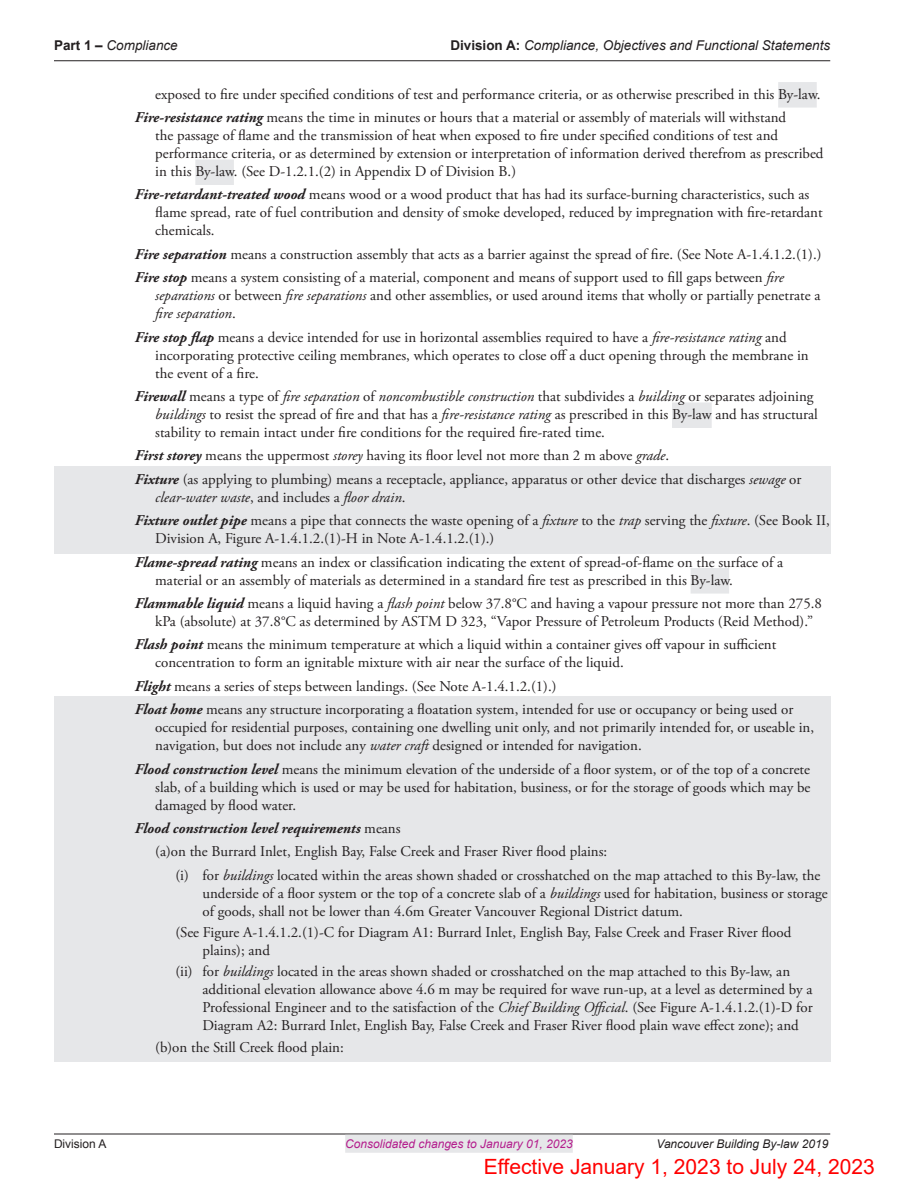
<style>
.page{position:relative;width:918px;height:1188px;background:#fff}
.page>*{position:absolute;margin:0;border:0;box-sizing:border-box;transform-origin:0 0}
.t1{font:21px "Arial";color:#f00}
.Terms{font:15px/18px "Adobe Garamond Pro";color:#231f20}
.body_-_grey_box__COV{font:15px/18px "Adobe Garamond Pro";color:#231f20}
.number_list_2_-_grey{font:15px/18px "Adobe Garamond Pro";color:#231f20}
.number_list_1_-_grey{font:15px "Adobe Garamond Pro";color:#231f20}
.body_-_grey_box__COV-2{font:italic 700 15px "Adobe Garamond Pro";color:#231f20}
.t2{font:italic 13.5px "Arial";color:#231f20}
.t3{font:italic 12px "Arial";color:#b41e8d}
.t4{font:italic 12px "Arial";color:#231f20}
.t5{font:12px "Arial";color:#231f20}
.s1{font-weight:700;font-style:normal}
.s2{font-weight:700;font-style:italic}
.s3{font-style:italic}
.s4{font-weight:400;font-style:normal}
</style>
<div class="page">
<hr style="left:54px;top:60px;width:776px;height:1px;background:#231f20">
<hr style="left:54px;top:1134px;width:776px;height:1px;background:#231f20">
<div style="left:345px;top:1135px;width:228px;height:18px;background:#e6e7e9"></div>
<div style="left:778px;top:82px;width:39px;height:26px;background:#e6e7e9"></div>
<div style="left:195px;top:159px;width:39px;height:26px;background:#e6e7e9"></div>
<div style="left:672px;top:402px;width:40px;height:26px;background:#e6e7e9"></div>
<div style="left:54px;top:466px;width:776px;height:47px;background:#e6e7e9"></div>
<div style="left:54px;top:508px;width:776px;height:46px;background:#e6e7e9"></div>
<div style="left:691px;top:568px;width:38px;height:26px;background:#e6e7e9"></div>
<div style="left:54px;top:697px;width:776px;height:64px;background:#e6e7e9"></div>
<div style="left:54px;top:756px;width:776px;height:64px;background:#e6e7e9"></div>
<div style="left:54px;top:815px;width:776px;height:29px;background:#e6e7e9"></div>
<div style="left:54px;top:839px;width:776px;height:28px;background:#e6e7e9"></div>
<div style="left:54px;top:865px;width:776px;height:59px;background:#e6e7e9"></div>
<div style="left:54px;top:922px;width:776px;height:41px;background:#e6e7e9"></div>
<div style="left:54px;top:961px;width:776px;height:78px;background:#e6e7e9"></div>
<div style="left:54px;top:1034px;width:776px;height:28px;background:#e6e7e9"></div>
<p class="t2" style="left:54px;top:37px;width:125px"><span class="s1">Part 1 –</span> Compliance</p>
<p class="t2" style="left:450px;top:37px;width:381px"><span class="s1">Division A:</span> Compliance, Objectives and Functional Statements</p>
<p class="Terms" style="left:155px;top:85px;width:667px">exposed to fire under specified conditions of test and performance criteria, or as otherwise prescribed in this By-law.</p>
<p class="Terms" style="left:155px;top:109px;width:670px;text-indent:-20px"><span class="s2">Fire-resistance rating</span> means the time in minutes or hours that a material or assembly of materials will withstand<br>the passage of flame and the transmission of heat when exposed to fire under specified conditions of test and performance criteria, or as determined by extension or interpretation of information derived therefrom as prescribed in this By-law. (See D-1.2.1.(2) in Appendix D of Division B.)</p>
<p class="Terms" style="left:155px;top:186px;width:669px;text-indent:-20px"><span class="s2">Fire-retardant-treated wood</span> means wood or a wood product that has had its surface-burning characteristics, such as flame spread, rate of fuel contribution and density of smoke developed, reduced by impregnation with fire-retardant chemicals.</p>
<p class="Terms" style="left:135px;top:246px;width:688px"><span class="s2">Fire separation</span> means a construction assembly that acts as a barrier against the spread of fire. (See Note A-1.4.1.2.(1).)</p>
<p class="Terms" style="left:155px;top:269px;width:667px;text-indent:-20px"><span class="s2">Fire stop</span> means a system consisting of a material, component and means of support used to fill gaps between <span class="s3">fire separations</span> or between <span class="s3">fire separations</span> and other assemblies, or used around items that wholly or partially penetrate a <span class="s3">fire separation</span>.</p>
<p class="Terms" style="left:155px;top:328px;width:655px;text-indent:-20px"><span class="s2">Fire stop flap</span> means a device intended for use in horizontal assemblies required to have a <span class="s3">fire-resistance rating</span> and incorporating protective ceiling membranes, which operates to close off a duct opening through the membrane in the event of a fire.</p>
<p class="Terms" style="left:155px;top:388px;width:664px;text-indent:-20px"><span class="s2">Firewall</span> means a type of <span class="s3">fire separation</span> of <span class="s3">noncombustible construction</span> that subdivides a <span class="s3">building</span> or separates adjoining <span class="s3">buildings</span> to resist the spread of fire and that has a <span class="s3">fire-resistance rating</span> as prescribed in this By-law and has structural stability to remain intact under fire conditions for the required fire-rated time.</p>
<p class="Terms" style="left:135px;top:447px;width:536px"><span class="s2">First storey</span> means the uppermost <span class="s3">storey</span> having its floor level not more than 2 m above <span class="s3">grade</span>.</p>
<p class="body_-_grey_box__COV" style="left:155px;top:471px;width:648px;text-indent:-20px"><span class="s2">Fixture</span> (as applying to plumbing) means a receptacle, appliance, apparatus or other device that discharges <span class="s3">sewage</span> or <span class="s3">clear-water waste</span>, and includes a <span class="s3">floor drain</span>.</p>
<p class="body_-_grey_box__COV" style="left:155px;top:512px;width:676px;text-indent:-20px"><span class="s2">Fixture outlet pipe</span> means a pipe that connects the waste opening of a <span class="s3">fixture</span> to the <span class="s3">trap</span> serving the <span class="s3">fixture</span>. (See Book II,<br>Division A, Figure A-1.4.1.2.(1)-H in Note A-1.4.1.2.(1).)</p>
<p class="Terms" style="left:155px;top:553px;width:630px;text-indent:-20px"><span class="s2">Flame-spread rating</span> means an index or classification indicating the extent of spread-of-flame on the surface of a material or an assembly of materials as determined in a standard fire test as prescribed in this By-law.</p>
<p class="Terms" style="left:155px;top:595px;width:668px;text-indent:-20px"><span class="s2">Flammable liquid</span> means a liquid having a <span class="s3">flash point</span> below 37.8°C and having a vapour pressure not more than 275.8 kPa (absolute) at 37.8°C as determined by ASTM D 323, “Vapor Pressure of Petroleum Products (Reid Method).”</p>
<p class="Terms" style="left:155px;top:636px;width:623px;text-indent:-20px"><span class="s2">Flash point</span> means the minimum temperature at which a liquid within a container gives off vapour in sufficient concentration to form an ignitable mixture with air near the surface of the liquid.</p>
<p class="Terms" style="left:135px;top:678px;width:423px"><span class="s2">Flight</span> means a series of steps between landings. (See Note A-1.4.1.2.(1).)</p>
<p class="body_-_grey_box__COV" style="left:155px;top:701px;width:660px;text-indent:-20px"><span class="s2">Float home</span> means any structure incorporating a floatation system, intended for use or occupancy or being used or occupied for residential purposes, containing one dwelling unit only, and not primarily intended for, or useable in, navigation, but does not include any <span class="s3">water craft</span> designed or intended for navigation.</p>
<p class="body_-_grey_box__COV" style="left:155px;top:760px;width:657px;text-align:justify;text-indent:-20px"><span class="s2">Flood construction level</span> means the minimum elevation of the underside of a floor system, or of the top of a concrete slab, of a building which is used or may be used for habitation, business, or for the storage of goods which may be damaged by flood water.</p>
<p class="body_-_grey_box__COV-2" style="left:135px;top:820px;width:267px">Flood construction level requirements <span class="s4">means</span></p>
<p class="number_list_1_-_grey" style="left:155px;top:843px;width:454px">(a)on the Burrard Inlet, English Bay, False Creek and Fraser River flood plains:</p>
<p class="number_list_2_-_grey" style="left:202px;top:867px;width:627px;text-indent:-27px">(i) for <span class="s3">buildings</span> located within the areas shown shaded or crosshatched on the map attached to this By-law, the underside of a floor system or the top of a concrete slab of a <span class="s3">buildings</span> used for habitation, business or storage of goods, shall not be lower than 4.6m Greater Vancouver Regional District datum.</p>
<p class="number_list_2_-_grey" style="left:202px;top:924px;width:590px;text-indent:-27px">(See Figure A-1.4.1.2.(1)-C for Diagram A1: Burrard Inlet, English Bay, False Creek and Fraser River flood plains); and</p>
<p class="number_list_2_-_grey" style="left:202px;top:963px;width:612px;text-indent:-27px">(ii) for <span class="s3">buildings</span> located in the areas shown shaded or crosshatched on the map attached to this By‑law, an additional elevation allowance above 4.6 m may be required for wave run-up, at a level as determined by a Professional Engineer and to the satisfaction of the <span class="s3">Chief Building Official</span>. (See Figure A-1.4.1.2.(1)-D for Diagram A2: Burrard Inlet, English Bay, False Creek and Fraser River flood plain wave effect zone); and</p>
<p class="number_list_1_-_grey" style="left:155px;top:1038px;width:190px">(b)on the Still Creek flood plain:</p>
<p class="t5" style="left:54px;top:1135px;width:54px">Division A</p>
<p class="t3" style="left:345px;top:1136px;width:229px">Consolidated changes to January 01, 2023</p>
<p class="t4" style="left:656px;top:1136px;width:173px">Vancouver Building By-law 2019</p>
<h1 class="t1" style="left:484px;top:1152px;width:393px">Effective January 1, 2023 to July 24, 2023</h1>
</div>
